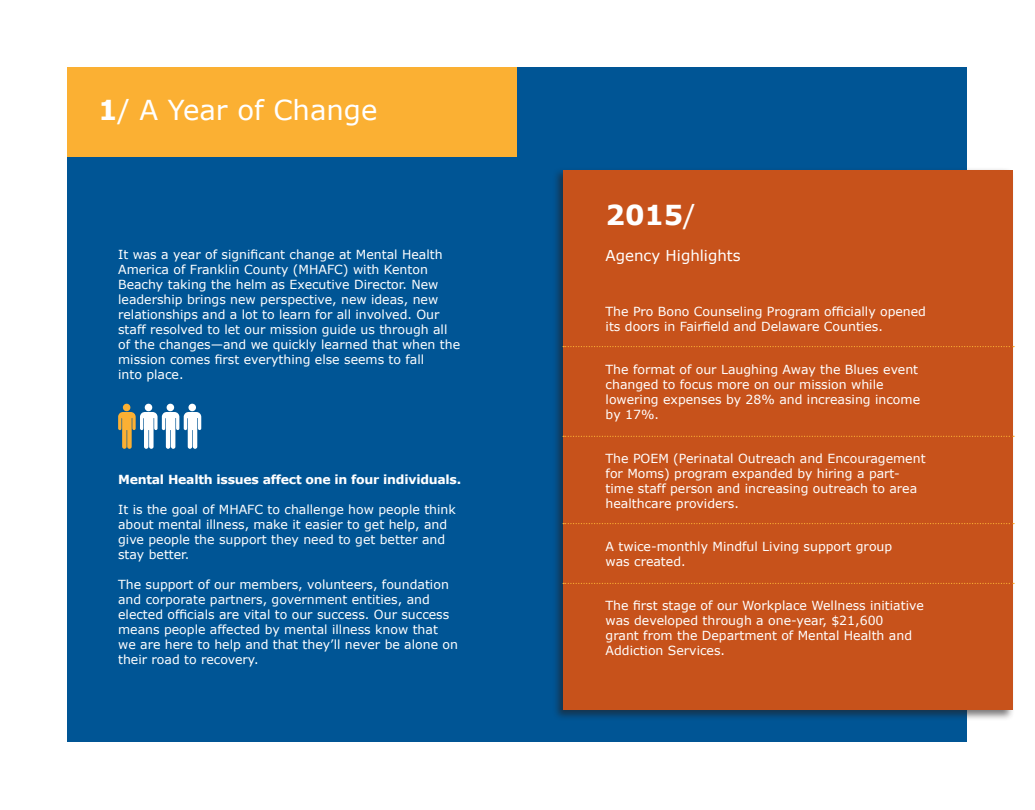
<style>
.page{position:relative;width:1035px;height:810px;background:#fff}
.page>*{position:absolute;margin:0;border:0;box-sizing:border-box;transform-origin:0 0}
.t1{font:27.5px "Verdana";color:#fff}
.t2{font:700 27.5px "Verdana";color:#fff}
.t3{font:15px "Verdana";color:#fff}
.t4{font:12.5px/15px "Verdana";color:#fff}
.t5{font:700 12.5px "Verdana";letter-spacing:-.02em;color:#fff}
.s1{font-weight:700}
.s2{font-weight:400}
</style>
<div class="page">
<div style="left:68px;top:68px;width:900px;height:674px;background:#005595"></div>
<div style="left:552px;top:167px;width:463px;height:554px;background:#231f20;opacity:.6"></div>
<div style="left:563px;top:170px;width:449px;height:540px;background:#c7521b"></div>
<div style="left:145px;top:404px;width:7px;height:7px;background:#fff;border-radius:50%"></div>
<div style="left:188px;top:404px;width:8px;height:7px;background:#fff;border-radius:50%"></div>
<div style="left:123px;top:404px;width:7px;height:7px;background:#fbb033;border-radius:50%"></div>
<div style="left:167px;top:404px;width:7px;height:7px;background:#fff;border-radius:50%"></div>
<svg style="left:118px;top:412px;width:83px;height:37px"></svg>
<svg style="left:563px;top:346px;width:451px;height:1px"></svg>
<svg style="left:563px;top:436px;width:451px;height:1px"></svg>
<svg style="left:563px;top:523px;width:451px;height:1px"></svg>
<svg style="left:563px;top:583px;width:451px;height:1px"></svg>
<div style="left:68px;top:68px;width:450px;height:90px;background:#fbb033"></div>
<p class="t1" style="left:98px;top:92px;width:281px"><span class="s1">1</span>/ A Year of Change</p>
<p class="t2" style="left:606px;top:197px;width:92px">2015<span class="s2">/</span></p>
<p class="t4" style="left:118px;top:246px;width:326px">It was a year of significant change at Mental Health</p>
<p class="t3" style="left:606px;top:246px;width:137px">Agency Highlights</p>
<p class="t4" style="left:118px;top:261px;width:344px">America of Franklin County (MHAFC) with Kenton Beachy taking the helm as Executive Director. New leadership brings new perspective, new ideas, new relationships and a lot to learn for all involved. Our staff resolved to let our mission guide us through all of the changes—and we quickly learned that when the mission comes first everything else seems to fall<br>into place.</p>
<p class="t4" style="left:606px;top:303px;width:322px">The Pro Bono Counseling Program officially opened its doors in Fairfield and Delaware Counties.</p>
<p class="t4" style="left:606px;top:362px;width:316px">The format of our Laughing Away the Blues event changed to focus more on our mission while lowering expenses by 28% and increasing income by 17%.</p>
<p class="t4" style="left:606px;top:450px;width:321px">The POEM (Perinatal Outreach and Encouragement for Moms) program expanded by hiring a part&shy;time staff person and increasing outreach to area healthcare providers.</p>
<p class="t4" style="left:606px;top:539px;width:288px">A twice-monthly Mindful Living support group was created.</p>
<p class="t4" style="left:606px;top:597px;width:320px">The first stage of our Workplace Wellness initiative was developed through a one-year, $21,600<br>grant from the Department of Mental Health and Addiction Services.</p>
<p class="t5" style="left:118px;top:471px;width:345px">Mental Health issues affect one in four individuals.</p>
<p class="t4" style="left:118px;top:501px;width:339px">It is the goal of MHAFC to challenge how people think about mental illness, make it easier to get help, and give people the support they need to get better and stay better.</p>
<p class="t4" style="left:118px;top:576px;width:341px">The support of our members, volunteers, foundation and corporate partners, government entities, and elected officials are vital to our success. Our success means people affected by mental illness know that we are here to help and that they’ll never be alone on their road to recovery.</p>
</div>
